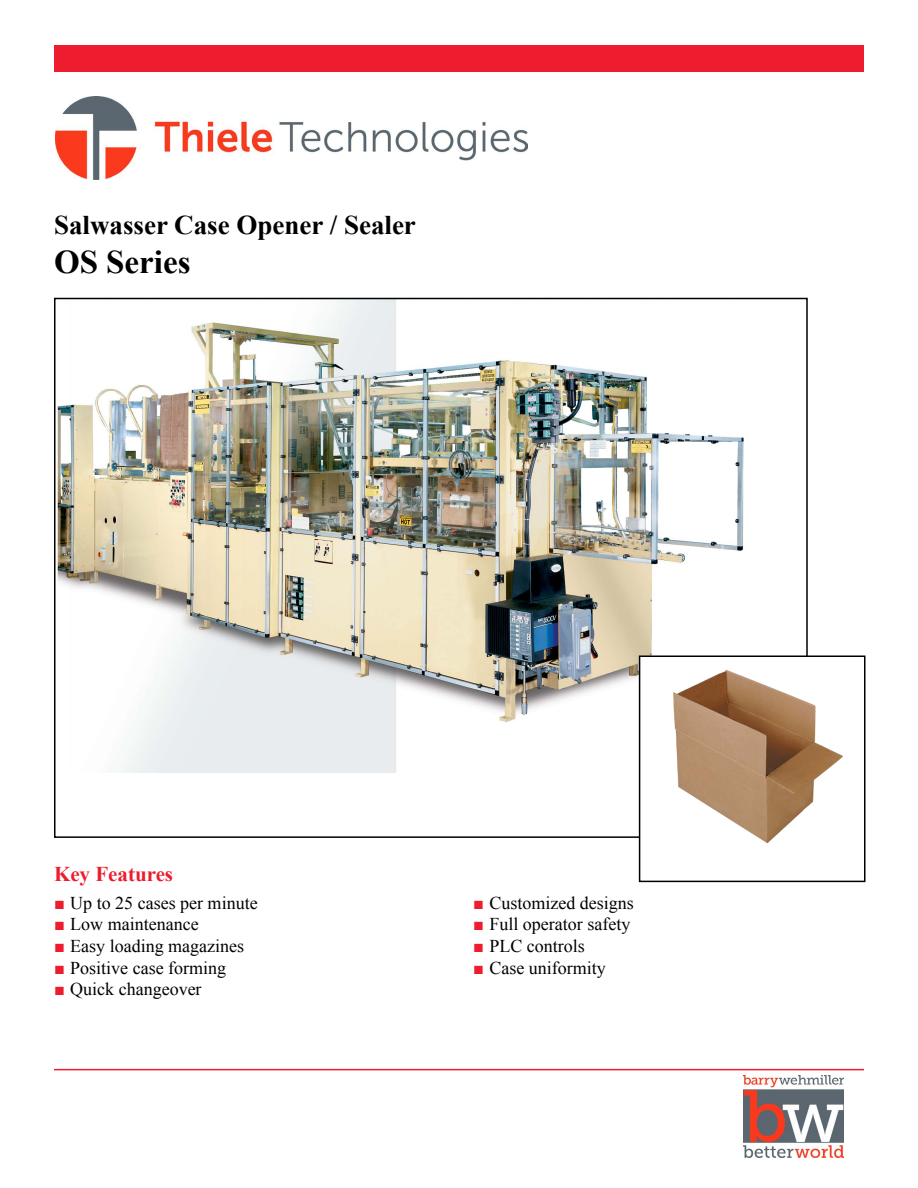
<style>
.page{position:relative;width:918px;height:1188px;background:#fff}
.page>*{position:absolute;margin:0;border:0;box-sizing:border-box;transform-origin:0 0}
.t1{font:700 33px "Times New Roman";color:#000}
.t2{font:700 27px "Times New Roman";color:#000}
.t3{font:700 21px "Times New Roman";color:#ed1c2e}
.t4{font:18px "Times New Roman";color:#000}
.s1{color:#ed1c2e}
</style>
<div class="page">
<div style="left:54px;top:45px;width:810px;height:27px;background:#ed1c2e"></div>
<img style="left:56px;top:97px;width:471px;height:82px">
<hr style="left:54px;top:1069px;width:810px;height:1px;background:#ed1c2e">
<img style="left:743px;top:1075px;width:101px;height:83px">
<img style="left:57px;top:301px;width:710px;height:472px">
<div style="left:640px;top:656px;width:225px;height:225px;background:#fff"></div>
<img style="left:673px;top:670px;width:170px;height:174px">
<div style="left:639px;top:656px;width:227px;height:226px;border:2px solid #000"></div>
<h2 class="t2" style="left:54px;top:206px;width:363px">Salwasser Case Opener / Sealer</h2>
<h1 class="t1" style="left:54px;top:240px;width:138px">OS Series</h1>
<p class="t3" style="left:54px;top:859px;width:121px">Key Features</p>
<p class="t4" style="left:54px;top:891px;width:205px"><span class="s1">■</span> Up to 25 cases per minute</p>
<p class="t4" style="left:54px;top:912px;width:146px"><span class="s1">■</span> Low maintenance</p>
<p class="t4" style="left:54px;top:934px;width:192px"><span class="s1">■</span> Easy loading magazines</p>
<p class="t4" style="left:54px;top:955px;width:174px"><span class="s1">■</span> Positive case forming</p>
<p class="t4" style="left:54px;top:977px;width:149px"><span class="s1">■</span> Quick changeover</p>
<p class="t4" style="left:473px;top:891px;width:162px"><span class="s1">■</span> Customized designs</p>
<p class="t4" style="left:473px;top:912px;width:159px"><span class="s1">■</span> Full operator safety</p>
<p class="t4" style="left:473px;top:934px;width:113px"><span class="s1">■</span> PLC controls</p>
<p class="t4" style="left:473px;top:955px;width:134px"><span class="s1">■</span> Case uniformity</p>
</div>
